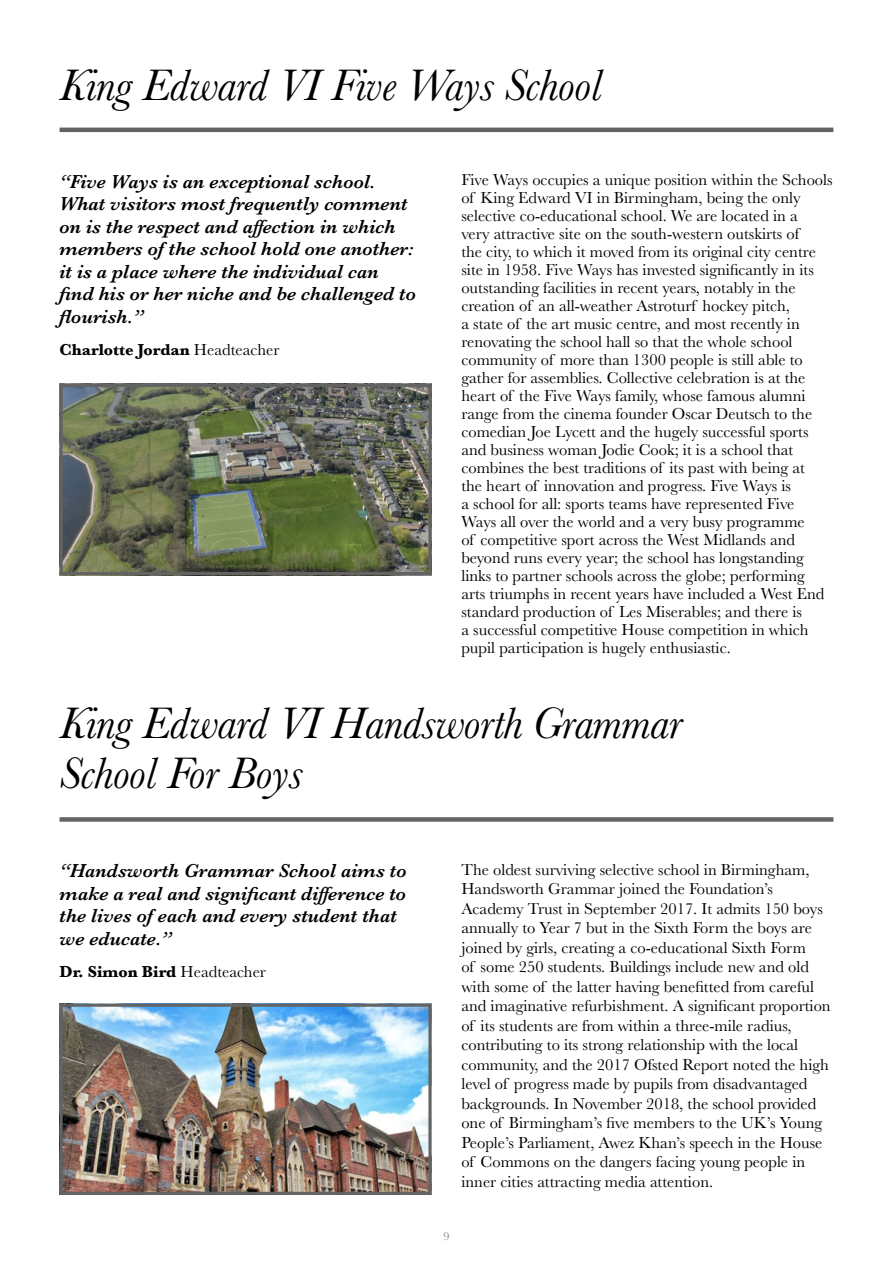
<style>
.page{position:relative;width:893px;height:1263px;background:#fff}
.page>*{position:absolute;margin:0;border:0;box-sizing:border-box;transform-origin:0 0}
.t1{font:italic 45.75px/49.5px "Baskerville";letter-spacing:-.01em;color:#000}
.t2{font:italic 600 19.5px/22.5px "Baskerville";color:#000}
.t3{font:16.5px/18px "Baskerville";color:#000}
.t4{font:700 16.5px "Baskerville";color:#000}
.t5{font:12px "Baskerville";color:#86888c}
.s1{font-weight:400}
</style>
<div class="page">
<img style="left:64px;top:388px;width:364px;height:183px">
<div style="left:60px;top:384px;width:372px;height:191px;border:3px solid #646363"></div>
<hr style="left:60px;top:128px;width:773px;height:4px;background:#646363">
<div style="left:60px;top:817px;width:773px;height:5px;background:#646363"></div>
<img style="left:64px;top:1007px;width:364px;height:184px">
<div style="left:60px;top:1003px;width:372px;height:192px;border:3px solid #646363"></div>
<h1 class="t1" style="left:60px;top:60px;width:544px">King Edward VI Five Ways School</h1>
<p class="t2" style="left:60px;top:170px;width:358px">“Five Ways is an exceptional school.<br>What visitors most frequently comment on is the respect and affection in which members of the school hold one another: it is a place where the individual can find his or her niche and be challenged to flourish.”</p>
<p class="t4" style="left:60px;top:338px;width:221px">Charlotte Jordan <span class="s1">Headteacher</span></p>
<p class="t3" style="left:461px;top:171px;width:373px">Five Ways occupies a unique position within the Schools of King Edward VI in Birmingham, being the only selective co-educational school. We are located in a<br>very attractive site on the south-western outskirts of<br>the city, to which it moved from its original city centre site in 1958. Five Ways has invested significantly in its outstanding facilities in recent years, notably in the creation of an all-weather Astroturf hockey pitch,<br>a state of the art music centre, and most recently in renovating the school hall so that the whole school community of more than 1300 people is still able to gather for assemblies. Collective celebration is at the heart of the Five Ways family, whose famous alumni range from the cinema founder Oscar Deutsch to the comedian Joe Lycett and the hugely successful sports and business woman Jodie Cook; it is a school that combines the best traditions of its past with being at<br>the heart of innovation and progress. Five Ways is<br>a school for all: sports teams have represented Five Ways all over the world and a very busy programme<br>of competitive sport across the West Midlands and beyond runs every year; the school has longstanding links to partner schools across the globe; performing arts triumphs in recent years have included a West End standard production of Les Miserables; and there is<br>a successful competitive House competition in which pupil participation is hugely enthusiastic.</p>
<h1 class="t1" style="left:60px;top:699px;width:624px">King Edward VI Handsworth Grammar<br>School For Boys</h1>
<p class="t2" style="left:60px;top:860px;width:349px">“Handsworth Grammar School aims to make a real and significant difference to the lives of each and every student that we educate.”</p>
<p class="t4" style="left:60px;top:960px;width:208px">Dr. Simon Bird <span class="s1">Headteacher</span></p>
<p class="t3" style="left:461px;top:860px;width:371px;line-height:19.5px">The oldest surviving selective school in Birmingham, Handsworth Grammar joined the Foundation’s Academy Trust in September 2017. It admits 150 boys annually to Year 7 but in the Sixth Form the boys are joined by girls, creating a co-educational Sixth Form<br>of some 250 students. Buildings include new and old with some of the latter having benefitted from careful and imaginative refurbishment. A significant proportion of its students are from within a three-mile radius, contributing to its strong relationship with the local community, and the 2017 Ofsted Report noted the high level of progress made by pupils from disadvantaged backgrounds. In November 2018, the school provided one of Birmingham’s five members to the UK’s Young People’s Parliament, Awez Khan’s speech in the House of Commons on the dangers facing young people in inner cities attracting media attention.</p>
<p class="t5" style="left:443px;top:1229px;width:7px">9</p>
</div>
